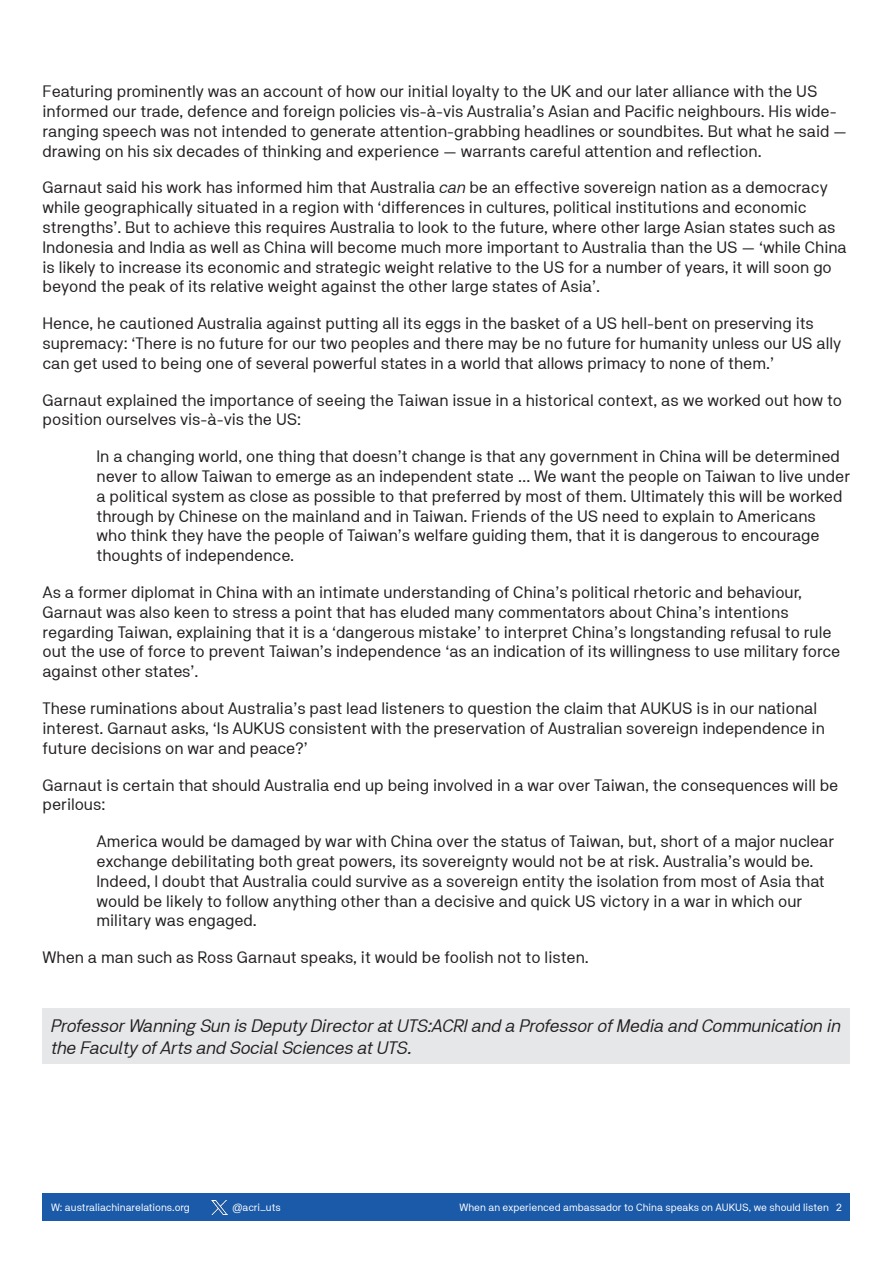
<style>
.page{position:relative;width:893px;height:1263px;background:#fff}
.page>*{position:absolute;margin:0;border:0;box-sizing:border-box;transform-origin:0 0}
.Author_bios{font:italic 18px/21.6px "NB Akademie Std";color:#231f20}
.Body_Copy{font:16.5px/19.8px "NB Akademie Std";color:#231f20}
.t1{font:10.5px "NB Akademie Std";color:#fff}
.s1{font-style:italic}
</style>
<div class="page">
<div style="left:43px;top:1193px;width:807px;height:27px;background:#1b5aa9"></div>
<img style="left:212px;top:1200px;width:15px;height:15px">
<div style="left:43px;top:1008px;width:807px;height:55px;background:#e6e7e9"></div>
<p class="Body_Copy" style="left:43px;top:81px;width:806px">Featuring prominently was an account of how our initial loyalty to the UK and our later alliance with the US informed our trade, defence and foreign policies vis-à-vis Australia’s Asian and Pacific neighbours. His wide&shy;ranging speech was not intended to generate attention-grabbing headlines or soundbites. But what he said — drawing on his six decades of thinking and experience — warrants careful attention and reflection.</p>
<p class="Body_Copy" style="left:43px;top:178px;width:806px">Garnaut said his work has informed him that Australia <span class="s1">can</span> be an effective sovereign nation as a democracy while geographically situated in a region with ‘differences in cultures, political institutions and economic strengths’. But to achieve this requires Australia to look to the future, where other large Asian states such as Indonesia and India as well as China will become much more important to Australia than the US — ‘while China is likely to increase its economic and strategic weight relative to the US for a number of years, it will soon go beyond the peak of its relative weight against the other large states of Asia’.</p>
<p class="Body_Copy" style="left:43px;top:313px;width:800px">Hence, he cautioned Australia against putting all its eggs in the basket of a US hell-bent on preserving its supremacy: ‘There is no future for our two peoples and there may be no future for humanity unless our US ally can get used to being one of several powerful states in a world that allows primacy to none of them.’</p>
<p class="Body_Copy" style="left:43px;top:390px;width:801px">Garnaut explained the importance of seeing the Taiwan issue in a historical context, as we worked out how to position ourselves vis-à-vis the US:</p>
<p class="Body_Copy" style="left:97px;top:446px;width:755px">In a changing world, one thing that doesn’t change is that any government in China will be determined never to allow Taiwan to emerge as an independent state … We want the people on Taiwan to live under a political system as close as possible to that preferred by most of them. Ultimately this will be worked through by Chinese on the mainland and in Taiwan. Friends of the US need to explain to Americans<br>who think they have the people of Taiwan’s welfare guiding them, that it is dangerous to encourage thoughts of independence.</p>
<p class="Body_Copy" style="left:43px;top:582px;width:799px">As a former diplomat in China with an intimate understanding of China’s political rhetoric and behaviour, Garnaut was also keen to stress a point that has eluded many commentators about China’s intentions regarding Taiwan, explaining that it is a ‘dangerous mistake’ to interpret China’s longstanding refusal to rule out the use of force to prevent Taiwan’s independence ‘as an indication of its willingness to use military force against other states’.</p>
<p class="Body_Copy" style="left:43px;top:698px;width:784px">These ruminations about Australia’s past lead listeners to question the claim that AUKUS is in our national interest. Garnaut asks, ‘Is AUKUS consistent with the preservation of Australian sovereign independence in future decisions on war and peace?’</p>
<p class="Body_Copy" style="left:43px;top:775px;width:797px">Garnaut is certain that should Australia end up being involved in a war over Taiwan, the consequences will be perilous:</p>
<p class="Body_Copy" style="left:97px;top:831px;width:739px">America would be damaged by war with China over the status of Taiwan, but, short of a major nuclear exchange debilitating both great powers, its sovereignty would not be at risk. Australia’s would be.<br>Indeed, I doubt that Australia could survive as a sovereign entity the isolation from most of Asia that would be likely to follow anything other than a decisive and quick US victory in a war in which our military was engaged.</p>
<p class="Body_Copy" style="left:43px;top:947px;width:548px">When a man such as Ross Garnaut speaks, it would be foolish not to listen.</p>
<p class="Author_bios" style="left:51px;top:1015px;width:791px">Professor Wanning Sun is Deputy Director at UTS:ACRI and a Professor of Media and Communication in the Faculty of Arts and Social Sciences at UTS.</p>
<p class="t1" style="left:51px;top:1201px;width:140px">W: australiachinarelations.org</p>
<p class="t1" style="left:233px;top:1201px;width:50px">@acri_uts</p>
<p class="t1" style="left:459px;top:1201px;width:384px">When an experienced ambassador to China speaks on AUKUS, we should listen 2</p>
</div>
